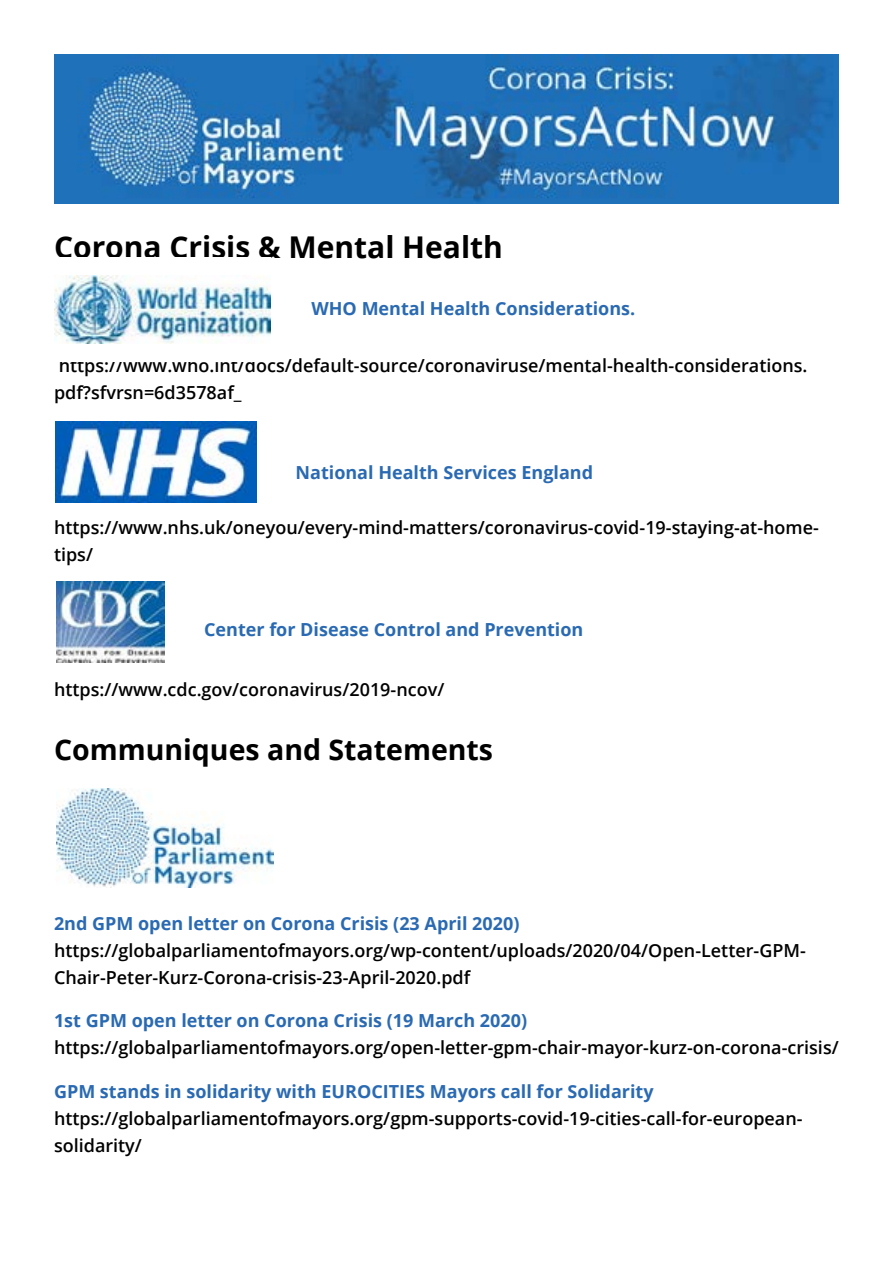
<style>
.page{position:relative;width:893px;height:1263px;background:#fff}
.page>*{position:absolute;margin:0;border:0;box-sizing:border-box;transform-origin:0 0}
.t1{font:700 30px "Open Sans";color:#000}
.t2{font:700 28.5px "Open Sans";color:#000}
.t3{font:600 18px/27px "Open Sans";color:#000}
.t4{font:700 18px "Open Sans";color:#2a6ab2}
</style>
<div class="page">
<img style="left:54px;top:54px;width:785px;height:149px">
<img style="left:54px;top:276px;width:217px;height:67px">
<img style="left:56px;top:421px;width:200px;height:81px">
<img style="left:56px;top:788px;width:217px;height:100px">
<img style="left:57px;top:581px;width:108px;height:82px">
<h1 class="t1" style="left:54px;top:226px;width:450px">Corona Crisis &amp; Mental Health</h1>
<p class="t4" style="left:311px;top:295px;width:325px">WHO Mental Health Considerations.</p>
<p class="t3" style="left:54px;top:351px;width:755px">https://www.who.int/docs/default-source/coronaviruse/mental-health-considerations. pdf?sfvrsn=6d3578af_</p>
<p class="t4" style="left:296px;top:460px;width:299px">National Health Services England</p>
<p class="t3" style="left:54px;top:513px;width:766px">https://www.nhs.uk/oneyou/every-mind-matters/coronavirus-covid-19-staying-at-home&shy;tips/</p>
<p class="t4" style="left:204px;top:616px;width:381px">Center for Disease Control and Prevention</p>
<p class="t3" style="left:54px;top:675px;width:392px">https://www.cdc.gov/coronavirus/2019-ncov/</p>
<h2 class="t2" style="left:54px;top:730px;width:441px">Communiques and Statements</h2>
<p class="t4" style="left:54px;top:911px;width:467px">2nd GPM open letter on Corona Crisis (23 April 2020)</p>
<p class="t3" style="left:54px;top:937px;width:753px">https://globalparliamentofmayors.org/wp-content/uploads/2020/04/Open-Letter-GPM-<br>Chair-Peter-Kurz-Corona-crisis-23-April-2020.pdf</p>
<p class="t4" style="left:54px;top:1008px;width:475px">1st GPM open letter on Corona Crisis (19 March 2020)</p>
<p class="t3" style="left:54px;top:1034px;width:786px">https://globalparliamentofmayors.org/open-letter-gpm-chair-mayor-kurz-on-corona-crisis/</p>
<p class="t4" style="left:54px;top:1078px;width:601px">GPM stands in solidarity with EUROCITIES Mayors call for Solidarity</p>
<p class="t3" style="left:54px;top:1104px;width:750px">https://globalparliamentofmayors.org/gpm-supports-covid-19-cities-call-for-european&shy;solidarity/</p>
</div>
